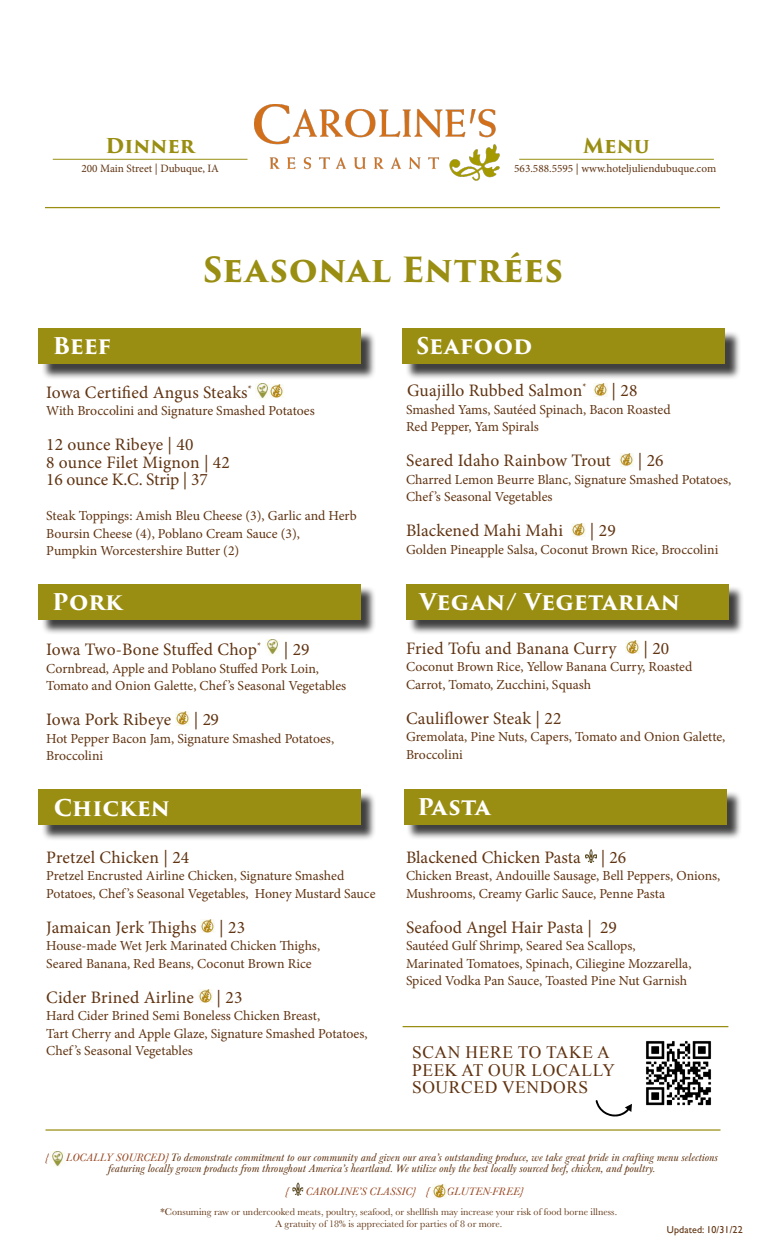
<style>
.page{position:relative;width:765px;height:1260px;background:#fff}
.page>*{position:absolute;margin:0;border:0;box-sizing:border-box;transform-origin:0 0}
.t1{font:700 33.75px "Trajan Pro 3";letter-spacing:.01em;color:#998e11}
.t2{font:700 22.5px "Trajan Pro 3";letter-spacing:.005em;color:#fff}
.t3{font:700 20px "Trajan Pro 3";color:#998e11}
.t4{font:17.5px/17.5px "Minion Pro";letter-spacing:.005em;color:#603311}
.t5{font:17.5px/17.5px "Times New Roman";letter-spacing:.035em;color:#603311}
.t6{font:13.75px/17.5px "Minion Pro";letter-spacing:-.005em;color:#603311}
.t7{font:italic 11.25px/11.2px "Baskerville URW";color:#603311}
.t8{font:11.25px "Minion Pro";color:#603311}
.t9{font:italic 11.25px "Baskerville URW";color:#984621}
.t10{font:10px/12px "Baskerville URW";color:#603311;text-align:center}
.t11{font:10px "Gill Sans";letter-spacing:.01em;color:#603311}
.s1{color:#984621}
</style>
<div class="page">
<div style="left:40px;top:586px;width:336px;height:49px;background:#000;opacity:.75"></div>
<div style="left:38px;top:584px;width:323px;height:36px;background:#998e11"></div>
<div style="left:404px;top:330px;width:337px;height:50px;background:#000;opacity:.75"></div>
<div style="left:403px;top:328px;width:322px;height:36px;background:#998e11"></div>
<div style="left:406px;top:791px;width:336px;height:49px;background:#000;opacity:.75"></div>
<div style="left:404px;top:789px;width:322px;height:36px;background:#998e11"></div>
<img style="left:266px;top:639px;width:13px;height:16px">
<img style="left:176px;top:712px;width:14px;height:13px">
<img style="left:201px;top:919px;width:14px;height:14px">
<img style="left:198px;top:989px;width:14px;height:14px">
<hr style="left:53px;top:159px;width:194px;height:1px;background:#998e11">
<hr style="left:45px;top:207px;width:675px;height:1px;background:#998e11">
<hr style="left:519px;top:159px;width:195px;height:1px;background:#998e11">
<img style="left:593px;top:383px;width:14px;height:13px">
<img style="left:619px;top:453px;width:14px;height:13px">
<img style="left:572px;top:523px;width:14px;height:13px">
<img style="left:625px;top:641px;width:14px;height:13px">
<img style="left:432px;top:1184px;width:15px;height:15px">
<img style="left:51px;top:1152px;width:13px;height:15px">
<svg style="left:292px;top:1183px;width:11px;height:13px"></svg>
<hr style="left:46px;top:1129px;width:675px;height:2px;background:#998e11">
<img style="left:256px;top:383px;width:28px;height:16px">
<img style="left:254px;top:105px;width:245px;height:75px">
<div style="left:40px;top:791px;width:336px;height:50px;background:#000;opacity:.75"></div>
<div style="left:38px;top:789px;width:323px;height:36px;background:#998e11"></div>
<div style="left:40px;top:330px;width:336px;height:50px;background:#000;opacity:.75"></div>
<div style="left:38px;top:328px;width:323px;height:36px;background:#998e11"></div>
<div style="left:408px;top:586px;width:336px;height:49px;background:#000;opacity:.75"></div>
<div style="left:406px;top:584px;width:322px;height:36px;background:#998e11"></div>
<svg style="left:586px;top:849px;width:11px;height:13px"></svg>
<hr style="left:403px;top:1026px;width:325px;height:1px;background:#998e11">
<img style="left:646px;top:1041px;width:65px;height:65px">
<svg style="left:596px;top:1100px;width:36px;height:17px"></svg>
<h3 class="t3" style="left:583px;top:131px;width:68px">Menu</h3>
<h3 class="t3" style="left:106px;top:131px;width:91px">Dinner</h3>
<p class="t8" style="left:81px;top:161px;width:139px">200 Main Street | Dubuque, IA</p>
<p class="t8" style="left:514px;top:161px;width:204px">563.588.5595 | www.hoteljuliendubuque.com</p>
<h2 class="t2" style="left:53px;top:329px;width:59px">Beef</h2>
<h1 class="t1" style="left:203px;top:245px;width:361px">Seasonal Entrées</h1>
<h2 class="t2" style="left:416px;top:329px;width:117px">Seafood</h2>
<p class="t4" style="left:46px;top:383px;width:207px">Iowa Certified Angus Steaks<sup>*</sup></p>
<p class="t6" style="left:46px;top:402px;width:270px">With Broccolini and Signature Smashed Potatoes</p>
<p class="t4" style="left:46px;top:436px;width:185px">12 ounce Ribeye | 40<br>8 ounce Filet Mignon | 42<br>16 ounce K.C. Strip | 37</p>
<p class="t6" style="left:46px;top:507px;width:312px">Steak Toppings: Amish Bleu Cheese (3), Garlic and Herb<br>Boursin Cheese (4), Poblano Cream Sauce (3),<br>Pumpkin Worcestershire Butter (2)</p>
<p class="t4" style="left:407px;top:382px;width:181px">Guajillo Rubbed Salmon<sup>*</sup></p>
<p class="t4" style="left:612px;top:382px;width:27px">| 28</p>
<p class="t6" style="left:406px;top:401px;width:266px">Smashed Yams, Sautéed Spinach, Bacon Roasted<br>Red Pepper, Yam Spirals</p>
<p class="t4" style="left:406px;top:452px;width:206px">Seared Idaho Rainbow Trout</p>
<p class="t4" style="left:638px;top:452px;width:27px">| 26</p>
<p class="t6" style="left:406px;top:471px;width:327px">Charred Lemon Beurre Blanc, Signature Smashed Potatoes,<br>Chef ’s Seasonal Vegetables</p>
<p class="t4" style="left:406px;top:522px;width:159px">Blackened Mahi Mahi</p>
<p class="t4" style="left:590px;top:522px;width:27px">| 29</p>
<p class="t6" style="left:406px;top:541px;width:314px">Golden Pineapple Salsa, Coconut Brown Rice, Broccolini</p>
<h2 class="t2" style="left:52px;top:585px;width:72px">Pork</h2>
<h2 class="t2" style="left:420px;top:585px;width:262px">Vegan/ Vegetarian</h2>
<p class="t4" style="left:46px;top:641px;width:216px">Iowa Two-Bone Stuffed Chop<sup>*</sup></p>
<p class="t4" style="left:284px;top:641px;width:27px">| 29</p>
<p class="t6" style="left:46px;top:660px;width:302px">Cornbread, Apple and Poblano Stuffed Pork Loin,<br>Tomato and Onion Galette, Chef ’s Seasonal Vegetables</p>
<p class="t4" style="left:46px;top:711px;width:127px">Iowa Pork Ribeye</p>
<p class="t4" style="left:194px;top:711px;width:27px">| 29</p>
<p class="t6" style="left:46px;top:730px;width:289px">Hot Pepper Bacon Jam, Signature Smashed Potatoes,<br>Broccolini</p>
<h2 class="t2" style="left:54px;top:791px;width:118px">Chicken</h2>
<p class="t4" style="left:46px;top:848px;width:145px">Pretzel Chicken | 24</p>
<p class="t6" style="left:46px;top:867px;width:331px">Pretzel Encrusted Airline Chicken, Signature Smashed<br>Potatoes, Chef ’s Seasonal Vegetables, Honey Mustard Sauce</p>
<p class="t4" style="left:46px;top:918px;width:152px">Jamaican Jerk Thighs</p>
<p class="t4" style="left:219px;top:918px;width:27px">| 23</p>
<p class="t6" style="left:46px;top:937px;width:275px">House-made Wet Jerk Marinated Chicken Thighs,<br>Seared Banana, Red Beans, Coconut Brown Rice</p>
<p class="t4" style="left:46px;top:988px;width:149px">Cider Brined Airline</p>
<p class="t4" style="left:217px;top:988px;width:27px">| 23</p>
<p class="t6" style="left:46px;top:1007px;width:323px">Hard Cider Brined Semi Boneless Chicken Breast,<br>Tart Cherry and Apple Glaze, Signature Smashed Potatoes,<br>Chef ’s Seasonal Vegetables</p>
<p class="t4" style="left:406px;top:640px;width:212px">Fried Tofu and Banana Curry</p>
<p class="t4" style="left:643px;top:640px;width:27px">| 20</p>
<p class="t6" style="left:406px;top:658px;width:288px">Coconut Brown Rice, Yellow Banana Curry, Roasted<br>Carrot, Tomato, Zucchini, Squash</p>
<p class="t4" style="left:406px;top:710px;width:157px">Cauliflower Steak | 22</p>
<p class="t6" style="left:406px;top:728px;width:321px">Gremolata, Pine Nuts, Capers, Tomato and Onion Galette,<br>Broccolini</p>
<h2 class="t2" style="left:418px;top:790px;width:75px">Pasta</h2>
<p class="t4" style="left:406px;top:848px;width:222px">Blackened Chicken Pasta | 26</p>
<p class="t6" style="left:406px;top:867px;width:316px">Chicken Breast, Andouille Sausage, Bell Peppers, Onions,<br>Mushrooms, Creamy Garlic Sauce, Penne Pasta</p>
<p class="t4" style="left:406px;top:918px;width:212px">Seafood Angel Hair Pasta | 29</p>
<p class="t6" style="left:406px;top:937px;width:287px">Sautéed Gulf Shrimp, Seared Sea Scallops,<br>Marinated Tomatoes, Spinach, Ciliegine Mozzarella,<br>Spiced Vodka Pan Sauce, Toasted Pine Nut Garnish</p>
<p class="t5" style="left:412px;top:1043px;width:205px">SCAN HERE TO TAKE A<br>PEEK AT OUR LOCALLY<br>SOURCED VENDORS</p>
<p class="t9" style="left:46px;top:1151px;width:5px">{</p>
<p class="t7" style="left:108px;top:1152px;width:611px;text-indent:-42px"><span class="s1">LOCALLY SOURCED}</span> To demonstrate commitment to our community and given our area’s outstanding produce, we take great pride in crafting menu selections featuring locally grown products from throughout America’s heartland. We utilize only the best locally sourced beef, chicken, and poultry.</p>
<p class="t9" style="left:286px;top:1185px;width:5px">{</p>
<p class="t9" style="left:306px;top:1185px;width:125px">CAROLINE’S CLASSIC} {</p>
<p class="t9" style="left:447px;top:1185px;width:78px">GLUTEN-FREE}</p>
<p class="t10" style="left:161px;top:1206px;width:458px">*Consuming raw or undercooked meats, poultry, seafood, or shellfish may increase your risk of food borne illness.<br>A gratuity of 18% is appreciated for parties of 8 or more.</p>
<p class="t11" style="left:667px;top:1224px;width:77px">Updated: 10/31/22</p>
</div>
